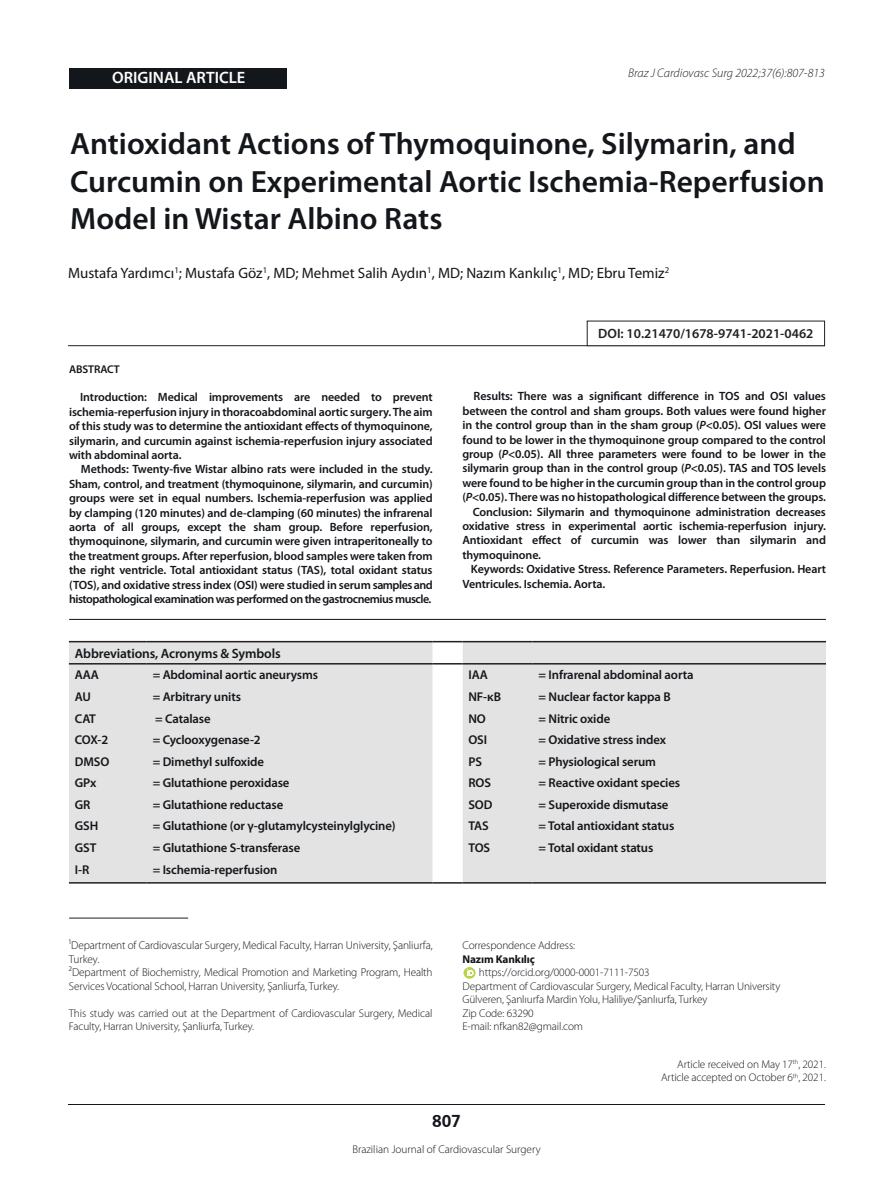
<style>
.page{position:relative;width:893px;height:1191px;background:#fff}
.page>*{position:absolute;margin:0;border:0;box-sizing:border-box;transform-origin:0 0}
.Texto__s{font:600 30.9px/37.8px "Myriad Pro";color:#13161a}
.t1{font:700 18px "Frutiger";color:#13161a}
.t2{font:600 16.5px "Myriad Pro";color:#fff}
.t3{font:15px "Myriad Pro";color:#13161a}
.DOI{font:600 13.5px "Myriad Pro";color:#231f20}
.t4{font:600 13.5px "Myriad Pro";letter-spacing:-.01em;color:#13161a}
.t5{font:600 12.75px "Myriad Pro";letter-spacing:-.01em;color:#13161a}
.t6{font:italic 300 12.45px "Myriad Pro";color:#231f20}
.Abstract{font:600 12px/14.4px "Myriad Pro";letter-spacing:-.01em;color:#13161a;text-align:justify}
.abstract2{font:300 11.55px/13.5px "Myriad Pro";letter-spacing:-.01em;color:#13161a}
.abstract2-2{font:300 11.25px/13.5px "Myriad Pro";letter-spacing:-.01em;color:#13161a}
.t7{font:700 11.25px "Myriad Pro";letter-spacing:-.01em;color:#13161a}
.Abstract-2{font:600 11.25px "Myriad Pro";letter-spacing:-.01em;color:#13161a}
.s1{font-style:italic}
</style>
<div class="page">
<hr style="left:68px;top:1104px;width:757px;height:1px;background:#13161a">
<div style="left:69px;top:68px;width:217px;height:20px;background:#13161a"></div>
<hr style="left:68px;top:345px;width:757px;height:1px;background:#231f20">
<div style="left:587px;top:321px;width:238px;height:25px;border:1px solid #231f20"></div>
<svg style="left:463px;top:967px;width:13px;height:11px"></svg>
<svg style="left:467px;top:969px;width:6px;height:6px"></svg>
<hr style="left:69px;top:619px;width:757px;height:1px;background:#231f20">
<hr style="left:69px;top:917px;width:119px;height:1px;background:#231f20">
<div style="left:69px;top:642px;width:757px;height:240px;background:#e3e3e3"></div>
<hr style="left:69px;top:882px;width:78px;height:1px;background:#231f20">
<hr style="left:147px;top:882px;width:286px;height:1px;background:#231f20">
<hr style="left:462px;top:882px;width:71px;height:1px;background:#231f20">
<hr style="left:533px;top:882px;width:293px;height:1px;background:#231f20">
<hr style="left:69px;top:641px;width:78px;height:1px;background:#231f20">
<hr style="left:147px;top:641px;width:286px;height:1px;background:#231f20">
<hr style="left:462px;top:641px;width:71px;height:1px;background:#231f20">
<hr style="left:533px;top:641px;width:293px;height:1px;background:#231f20">
<hr style="left:69px;top:663px;width:78px;height:1px;background:#231f20">
<hr style="left:147px;top:663px;width:286px;height:1px;background:#231f20">
<svg style="left:433px;top:641px;width:29px;height:242px"></svg>
<hr style="left:462px;top:663px;width:71px;height:1px;background:#231f20">
<hr style="left:533px;top:663px;width:293px;height:1px;background:#231f20">
<p class="t2" style="left:112px;top:67px;width:135px">ORIGINAL ARTICLE</p>
<p class="t6" style="left:628px;top:67px;width:198px">Braz J Cardiovasc Surg 2022;37(6):807-813</p>
<p class="Texto__s" style="left:70px;top:124px;width:756px">Antioxidant Actions of Thymoquinone, Silymarin, and<br>Curcumin on Experimental Aortic Ischemia-Reperfusion<br>Model in Wistar Albino Rats</p>
<p class="t3" style="left:68px;top:264px;width:603px">Mustafa Yardımcı<sup>1</sup>; Mustafa Göz<sup>1</sup>, MD; Mehmet Salih Aydın<sup>1</sup>, MD; Nazım Kankılıç<sup>1</sup>, MD; Ebru Temiz<sup>2</sup></p>
<p class="Abstract-2" style="left:69px;top:361px;width:52px">ABSTRACT</p>
<p class="Abstract" style="left:69px;top:390px;width:365px;text-indent:11px">Introduction: Medical improvements are needed to prevent ischemia-reperfusion injury in thoracoabdominal aortic surgery. The aim of this study was to determine the antioxidant effects of thymoquinone, silymarin, and curcumin against ischemia-reperfusion injury associated with abdominal aorta.</p>
<p class="Abstract" style="left:69px;top:462px;width:365px;text-indent:12px">Methods: Twenty-five Wistar albino rats were included in the study.<br>Sham, control, and treatment (thymoquinone, silymarin, and curcumin) groups were set in equal numbers. Ischemia-reperfusion was applied by clamping (120 minutes) and de-clamping (60 minutes) the infrarenal aorta of all groups, except the sham group. Before reperfusion, thymoquinone, silymarin, and curcumin were given intraperitoneally to the treatment groups. After reperfusion, blood samples were taken from the right ventricle. Total antioxidant status (TAS), total oxidant status (TOS), and oxidative stress index (OSI) were studied in serum samples and histopathological examination was performed on the gastrocnemius muscle.</p>
<p class="DOI" style="left:598px;top:325px;width:217px">DOI: 10.21470/1678-9741-2021-0462</p>
<p class="Abstract" style="left:462px;top:389px;width:365px;text-indent:11px">Results: There was a significant difference in TOS and OSI values between the control and sham groups. Both values were found higher in the control group than in the sham group (<span class="s1">P</span>&lt;0.05). OSI values were found to be lower in the thymoquinone group compared to the control group (<span class="s1">P</span>&lt;0.05). All three parameters were found to be lower in the silymarin group than in the control group (<span class="s1">P</span>&lt;0.05). TAS and TOS levels were found to be higher in the curcumin group than in the control group (<span class="s1">P</span>&lt;0.05). There was no histopathological difference between the groups.</p>
<p class="Abstract" style="left:462px;top:504px;width:365px;text-indent:10px">Conclusion: Silymarin and thymoquinone administration decreases oxidative stress in experimental aortic ischemia-reperfusion injury.<br>Antioxidant effect of curcumin was lower than silymarin and thymoquinone.</p>
<p class="Abstract" style="left:462px;top:561px;width:365px;text-indent:9px">Keywords: Oxidative Stress. Reference Parameters. Reperfusion. Heart<br>Ventricules. Ischemia. Aorta.</p>
<p class="t4" style="left:75px;top:644px;width:207px">Abbreviations, Acronyms &amp; Symbols</p>
<p class="t5" style="left:75px;top:667px;width:26px">AAA</p>
<p class="t5" style="left:153px;top:667px;width:167px">= Abdominal aortic aneurysms</p>
<p class="t5" style="left:468px;top:667px;width:21px">IAA</p>
<p class="t5" style="left:539px;top:667px;width:156px">= Infrarenal abdominal aorta</p>
<p class="t5" style="left:75px;top:688px;width:18px">AU</p>
<p class="t5" style="left:153px;top:688px;width:90px">= Arbitrary units</p>
<p class="t5" style="left:468px;top:688px;width:34px">NF-κB</p>
<p class="t5" style="left:539px;top:688px;width:134px">= Nuclear factor kappa B</p>
<p class="t5" style="left:75px;top:710px;width:23px">CAT</p>
<p class="t5" style="left:155px;top:710px;width:57px">= Catalase</p>
<p class="t5" style="left:468px;top:710px;width:19px">NO</p>
<p class="t5" style="left:539px;top:710px;width:73px">= Nitric oxide</p>
<p class="t5" style="left:75px;top:731px;width:35px">COX-2</p>
<p class="t5" style="left:153px;top:731px;width:110px">= Cyclooxygenase-2</p>
<p class="t5" style="left:468px;top:731px;width:20px">OSI</p>
<p class="t5" style="left:539px;top:731px;width:129px">= Oxidative stress index</p>
<p class="t5" style="left:75px;top:753px;width:36px">DMSO</p>
<p class="t5" style="left:153px;top:753px;width:113px">= Dimethyl sulfoxide</p>
<p class="t5" style="left:468px;top:753px;width:15px">PS</p>
<p class="t5" style="left:539px;top:753px;width:119px">= Physiological serum</p>
<p class="t5" style="left:75px;top:775px;width:23px">GPx</p>
<p class="t5" style="left:153px;top:775px;width:138px">= Glutathione peroxidase</p>
<p class="t5" style="left:468px;top:775px;width:24px">ROS</p>
<p class="t5" style="left:539px;top:775px;width:143px">= Reactive oxidant species</p>
<p class="t5" style="left:75px;top:796px;width:17px">GR</p>
<p class="t5" style="left:153px;top:796px;width:132px">= Glutathione reductase</p>
<p class="t5" style="left:468px;top:796px;width:26px">SOD</p>
<p class="t5" style="left:539px;top:796px;width:131px">= Superoxide dismutase</p>
<p class="t5" style="left:75px;top:818px;width:25px">GSH</p>
<p class="t5" style="left:153px;top:818px;width:244px">= Glutathione (or γ-glutamylcysteinylglycine)</p>
<p class="t5" style="left:468px;top:818px;width:22px">TAS</p>
<p class="t5" style="left:539px;top:818px;width:137px">= Total antioxidant status</p>
<p class="t5" style="left:75px;top:839px;width:23px">GST</p>
<p class="t5" style="left:153px;top:839px;width:149px">= Glutathione S-transferase</p>
<p class="t5" style="left:468px;top:839px;width:23px">TOS</p>
<p class="t5" style="left:539px;top:839px;width:116px">= Total oxidant status</p>
<p class="t5" style="left:75px;top:861px;width:16px">I-R</p>
<p class="t5" style="left:153px;top:861px;width:126px">= Ischemia-reperfusion</p>
<p class="abstract2" style="left:69px;top:938px;width:365px">1Department of Cardiovascular Surgery, Medical Faculty, Harran University, Şanliurfa,<br>Turkey.</p>
<p class="abstract2" style="left:69px;top:965px;width:365px">2Department of Biochemistry, Medical Promotion and Marketing Program, Health<br>Services Vocational School, Harran University, Şanliurfa, Turkey.</p>
<p class="abstract2-2" style="left:69px;top:1006px;width:365px">This study was carried out at the Department of Cardiovascular Surgery, Medical<br>Faculty, Harran University, Şanliurfa, Turkey.</p>
<p class="abstract2-2" style="left:462px;top:938px;width:114px">Correspondence Address:</p>
<p class="t7" style="left:462px;top:952px;width:74px">Nazım Kankılıç</p>
<p class="abstract2-2" style="left:479px;top:965px;width:172px">https://orcid.org/0000-0001-7111-7503</p>
<p class="abstract2-2" style="left:462px;top:979px;width:319px">Department of Cardiovascular Surgery, Medical Faculty, Harran University</p>
<p class="abstract2-2" style="left:462px;top:992px;width:247px">Gülveren, Şanlıurfa Mardin Yolu, Haliliye/Şanlıurfa, Turkey</p>
<p class="abstract2-2" style="left:462px;top:1006px;width:73px">Zip Code: 63290</p>
<p class="abstract2-2" style="left:462px;top:1019px;width:122px">E-mail: nfkan82@gmail.com</p>
<p class="abstract2-2" style="left:677px;top:1057px;width:150px">Article received on May 17<sup>th</sup>, 2021.</p>
<p class="abstract2-2" style="left:661px;top:1070px;width:166px">Article accepted on October 6<sup>th</sup>, 2021.</p>
<h2 class="t1" style="left:432px;top:1111px;width:30px">807</h2>
<p class="abstract2-2" style="left:352px;top:1142px;width:190px">Brazilian Journal of Cardiovascular Surgery</p>
</div>
